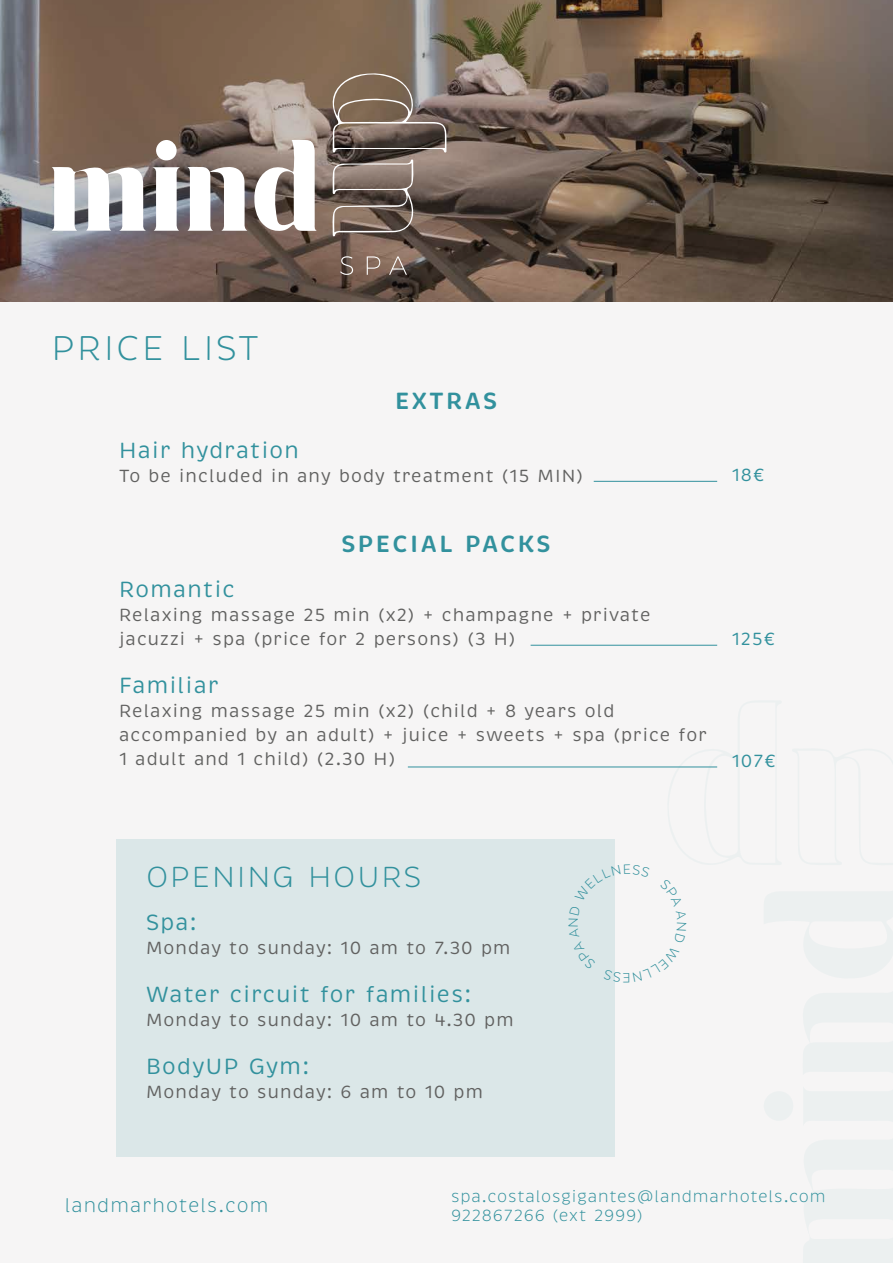
<style>
.page{position:relative;width:893px;height:1263px;background:#f6f5f5}
.page>*{position:absolute;margin:0;border:0;box-sizing:border-box;transform-origin:0 0}
.t1{font:300 35.1px "Brevia";letter-spacing:.06em;color:#32919d}
.t2{font:300 29.7px "Brevia";letter-spacing:.06em;color:#32919d}
.t3{font:600 24px "Brevia";letter-spacing:.1em;color:#32919d}
.t4{font:22.5px "Brevia";letter-spacing:.06em;color:#32919d}
.t5{font:300 19.5px "Brevia";letter-spacing:.055em;color:#32919d}
.t6{font:18px/24px "Brevia";letter-spacing:.06em;color:#616160}
.t7{font:18px "Brevia";letter-spacing:.06em;color:#32919d}
.t8{font:300 16.5px/19.8px "Brevia";letter-spacing:.045em;color:#32919d}
.t9{font:300 13.8px "Brevia";color:#32909c}
</style>
<div class="page">
<div style="left:763px;top:1091px;width:30px;height:30px;background:#ecf0f0;border-radius:50%"></div>
<svg style="left:0;top:0;width:893px;height:301px;background:#705e51"></svg>
<svg style="left:52px;top:165px;width:94px;height:66px"></svg>
<svg style="left:152px;top:167px;width:28px;height:64px"></svg>
<svg style="left:187px;top:166px;width:60px;height:65px"></svg>
<svg style="left:254px;top:140px;width:63px;height:92px"></svg>
<div style="left:156px;top:140px;width:21px;height:20px;background:#fff;border-radius:50%"></div>
<svg style="left:330px;top:73px;width:117px;height:80px;background:#7f7065"></svg>
<svg style="left:332px;top:159px;width:83px;height:77px;background:#7d6d65"></svg>
<svg style="left:340px;top:256px;width:13px;height:19px"></svg>
<svg style="left:367px;top:256px;width:13px;height:19px"></svg>
<svg style="left:389px;top:256px;width:18px;height:19px"></svg>
<div style="left:116px;top:839px;width:499px;height:318px;background:#dbe7e8"></div>
<hr style="left:594px;top:481px;width:123px;height:1px;background:#32919d">
<hr style="left:531px;top:645px;width:186px;height:1px;background:#32919d">
<hr style="left:408px;top:767px;width:309px;height:1px;background:#32919d">
<h1 class="t1" style="left:52px;top:327px;width:209px">PRICE LIST</h1>
<h3 class="t3" style="left:395px;top:386px;width:104px">EXTRAS</h3>
<p class="t4" style="left:119px;top:436px;width:181px">Hair hydration</p>
<p class="t6" style="left:119px;top:464px;width:466px">To be included in any body treatment (15 MIN)</p>
<p class="t7" style="left:732px;top:464px;width:34px">18€</p>
<h3 class="t3" style="left:341px;top:529px;width:211px">SPECIAL PACKS</h3>
<p class="t4" style="left:119px;top:576px;width:117px">Romantic</p>
<p class="t6" style="left:119px;top:603px;width:533px">Relaxing massage 25 min (x2) + champagne + private jacuzzi + spa (price for 2 persons) (3 H)</p>
<p class="t4" style="left:119px;top:672px;width:101px">Familiar</p>
<p class="t6" style="left:119px;top:699px;width:589px">Relaxing massage 25 min (x2) (child + 8 years old accompanied by an adult) + juice + sweets + spa (price for<br>1 adult and 1 child) (2.30 H)</p>
<p class="t7" style="left:732px;top:628px;width:45px">125€</p>
<p class="t7" style="left:732px;top:750px;width:45px">107€</p>
<h2 class="t2" style="left:146px;top:859px;width:277px">OPENING HOURS</h2>
<p class="t4" style="left:146px;top:908px;width:52px">Spa:</p>
<p class="t6" style="left:146px;top:936px;width:366px">Monday to sunday: 10 am to 7.30 pm</p>
<p class="t4" style="left:146px;top:980px;width:327px">Water circuit for families:</p>
<p class="t6" style="left:146px;top:1008px;width:369px">Monday to sunday: 10 am to 4.30 pm</p>
<p class="t4" style="left:146px;top:1052px;width:165px">BodyUP Gym:</p>
<p class="t6" style="left:146px;top:1080px;width:338px">Monday to sunday: 6 am to 10 pm</p>
<p class="t9" style="left:631px;top:986px;width:10px;rotate:180deg">E</p>
<p class="t5" style="left:65px;top:1194px;width:205px">landmarhotels.com</p>
<p class="t8" style="left:451px;top:1186px;width:376px">spa.costalosgigantes@landmarhotels.com<br>922867266 (ext 2999)</p>
</div>
